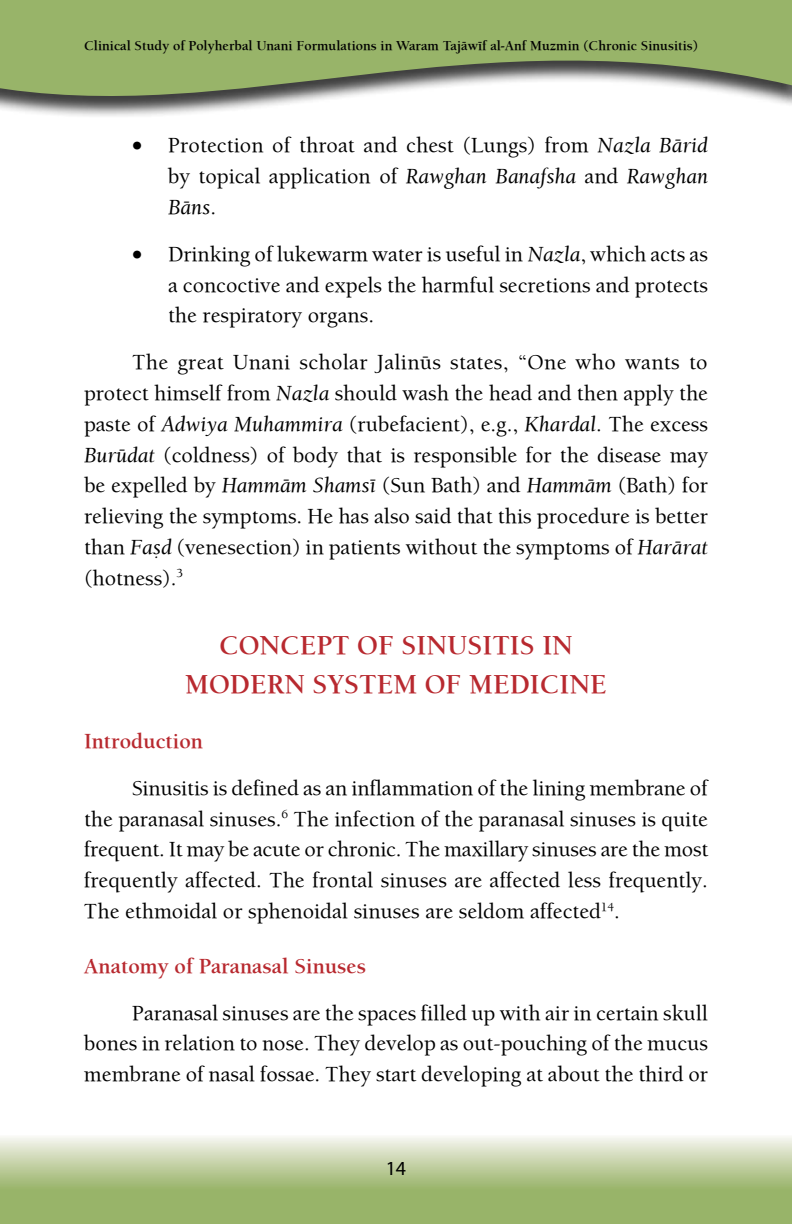
<style>
.page{position:relative;width:792px;height:1224px;background:#fff}
.page>*{position:absolute;margin:0;border:0;box-sizing:border-box;transform-origin:0 0}
.t1{font:700 28px/39.2px "Balaram";color:#b8292f;text-align:center}
.t2{font:22px/30.8px "Balaram";color:#000;text-align:justify}
.t3{font:700 22px "Balaram";color:#b8292f}
.t4{font:20px "Myriad Pro";color:#000}
.t5{font:700 14px "Balaram";color:#000}
.s1{font-style:italic}
</style>
<div class="page">
<svg style="left:0;top:1137px;width:792px;height:87px;background:#b4c790"></svg>
<svg style="left:0;top:0;width:791px;height:116px;fill:#98b469"></svg>
<svg style="left:791px;top:0;width:1px;height:105px"></svg>
<p class="t5" style="left:84px;top:37px;width:616px">Clinical Study of Polyherbal Unani Formulations in Waram Tajäwéf al-Anf Muzmin (Chronic Sinusitis)</p>
<p class="t2" style="left:168px;top:130px;width:542px;text-indent:-36px">• Protection of throat and chest (Lungs) from <span class="s1">Nazla Bärid </span>by topical application of <span class="s1">Rawghan Banafsha</span> and <span class="s1">Rawghan Bäns</span>.</p>
<p class="t2" style="left:168px;top:238px;width:542px;text-indent:-36px">• Drinking of lukewarm water is useful in <span class="s1">Nazla</span>, which acts as a concoctive and expels the harmful secretions and protects the respiratory organs.</p>
<p class="t2" style="left:84px;top:346px;width:626px;text-indent:48px">The great Unani scholar Jalinüs states, “One who wants to protect himself from <span class="s1">Nazla</span> should wash the head and then apply the paste of <span class="s1">Adwiya Muhammira</span> (rubefacient), e.g., <span class="s1">Khardal</span>. The excess <span class="s1">Burüdat</span> (coldness) of body that is responsible for the disease may be expelled by <span class="s1">Hammäm Shamsé</span> (Sun Bath) and <span class="s1">Hammäm</span> (Bath) for relieving the symptoms. He has also said that this procedure is better than <span class="s1">Fañd</span> (venesection) in patients without the symptoms of <span class="s1">Harärat </span>(hotness).<sup>3</sup></p>
<p class="t1" style="left:185px;top:625px;width:423px">CONCEPT OF SINUSITIS IN<br>MODERN SYSTEM OF MEDICINE</p>
<p class="t3" style="left:84px;top:728px;width:120px">Introduction</p>
<p class="t2" style="left:84px;top:772px;width:626px;text-indent:48px">Sinusitis is defined as an inflammation of the lining membrane of the paranasal sinuses.<sup>6</sup> The infection of the paranasal sinuses is quite frequent. It may be acute or chronic. The maxillary sinuses are the most frequently affected. The frontal sinuses are affected less frequently.<br>The ethmoidal or sphenoidal sinuses are seldom affected<sup>14</sup>.</p>
<p class="t3" style="left:84px;top:952px;width:284px">Anatomy of Paranasal Sinuses</p>
<p class="t2" style="left:84px;top:997px;width:626px;text-indent:48px">Paranasal sinuses are the spaces filled up with air in certain skull bones in relation to nose. They develop as out-pouching of the mucus membrane of nasal fossae. They start developing at about the third or</p>
<p class="t4" style="left:386px;top:1156px;width:22px">14</p>
</div>
